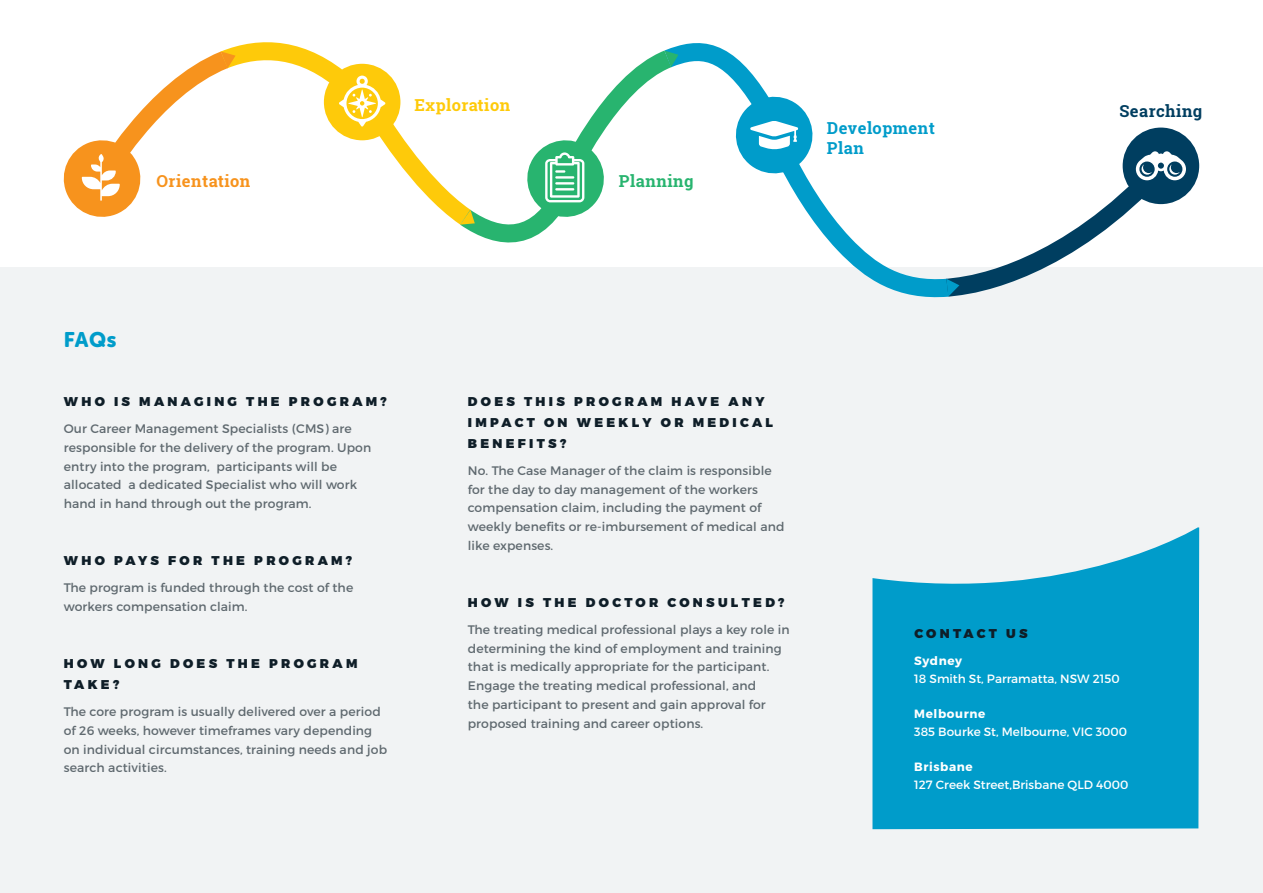
<style>
.page{position:relative;width:1263px;height:893px;background:#fff}
.page>*{position:absolute;margin:0;border:0;box-sizing:border-box;transform-origin:0 0}
.t1{font:21px "Museo Sans Rounded 900";color:#009cca}
.t2{font:700 16.5px "Roboto Slab";letter-spacing:.03em;color:#009cca}
.t3{font:700 16.5px "Roboto Slab";letter-spacing:.03em;color:#f7931d}
.t4{font:700 16.5px "Roboto Slab";letter-spacing:.03em;color:#feca0a}
.t5{font:700 16.5px "Roboto Slab";letter-spacing:.03em;color:#003e60}
.t6{font:700 16.5px "Roboto Slab";letter-spacing:.03em;color:#28b46f}
.t7{font:900 12.75px/21px "Montserrat";letter-spacing:.26em;color:#0f1e28}
.t8{font:12.3px/18.8px "Montserrat";letter-spacing:.01em;color:#5f696f}
.t9{font:12px "Montserrat";color:#fff}
.t10{font:700 12px "Montserrat";letter-spacing:.05em;color:#fff}
</style>
<div class="page">
<div style="left:0;top:268px;width:1263px;height:625px;background:#f1f3f4"></div>
<svg style="left:248px;top:45px;width:192px;height:164px"></svg>
<svg style="left:440px;top:43px;width:251px;height:200px"></svg>
<svg style="left:744px;top:178px;width:192px;height:120px"></svg>
<div style="left:1123px;top:128px;width:76px;height:76px;background:#003e60;border-radius:50%"></div>
<svg style="left:936px;top:141px;width:251px;height:157px"></svg>
<div style="left:324px;top:64px;width:76px;height:76px;background:#feca0a;border-radius:50%"></div>
<svg style="left:339px;top:76px;width:47px;height:51px"></svg>
<svg style="left:522px;top:135px;width:87px;height:87px"></svg>
<svg style="left:644px;top:46px;width:169px;height:132px"></svg>
<svg style="left:460px;top:210px;width:15px;height:15px"></svg>
<svg style="left:63px;top:43px;width:185px;height:174px"></svg>
<svg style="left:872px;top:527px;width:327px;height:302px;background:#23a8d0"></svg>
<p class="t3" style="left:156px;top:170px;width:95px">Orientation</p>
<p class="t4" style="left:415px;top:93px;width:97px">Exploration</p>
<p class="t6" style="left:619px;top:170px;width:76px">Planning</p>
<p class="t2" style="left:827px;top:117px;width:110px">Development</p>
<p class="t2" style="left:827px;top:136px;width:38px">Plan</p>
<p class="t5" style="left:1119px;top:99px;width:84px">Searching</p>
<p class="t1" style="left:64px;top:328px;width:54px">FAQs</p>
<p class="t7" style="left:64px;top:391px;width:324px">WHO IS MANAGING THE PROGRAM?</p>
<p class="t8" style="left:64px;top:419px;width:309px">Our Career Management Specialists (CMS) are responsible for the delivery of the program. Upon entry into the program, participants will be allocated a dedicated Specialist who will work hand in hand through out the program.</p>
<p class="t7" style="left:64px;top:550px;width:290px">WHO PAYS FOR THE PROGRAM?</p>
<p class="t8" style="left:64px;top:578px;width:291px">The program is funded through the cost of the workers compensation claim.</p>
<p class="t7" style="left:64px;top:653px;width:295px">HOW LONG DOES THE PROGRAM<br>TAKE?</p>
<p class="t8" style="left:64px;top:702px;width:325px">The core program is usually delivered over a period of 26 weeks, however timeframes vary depending on individual circumstances, training needs and job search activities.</p>
<p class="t7" style="left:468px;top:391px;width:307px">DOES THIS PROGRAM HAVE ANY<br>IMPACT ON WEEKLY OR MEDICAL<br>BENEFITS?</p>
<p class="t8" style="left:468px;top:461px;width:318px">No. The Case Manager of the claim is responsible for the day to day management of the workers compensation claim, including the payment of weekly benefits or re-imbursement of medical and like expenses.</p>
<p class="t7" style="left:468px;top:592px;width:318px">HOW IS THE DOCTOR CONSULTED?</p>
<p class="t8" style="left:468px;top:620px;width:323px">The treating medical professional plays a key role in determining the kind of employment and training that is medically appropriate for the participant.<br>Engage the treating medical professional, and<br>the participant to present and gain approval for proposed training and career options.</p>
<p class="t7" style="left:914px;top:623px;width:115px">CONTACT US</p>
<p class="t10" style="left:914px;top:653px;width:49px">Sydney</p>
<p class="t9" style="left:914px;top:671px;width:207px">18 Smith St, Parramatta, NSW 2150</p>
<p class="t10" style="left:914px;top:706px;width:73px">Melbourne</p>
<p class="t9" style="left:914px;top:724px;width:214px">385 Bourke St, Melbourne, VIC 3000</p>
<p class="t10" style="left:914px;top:759px;width:60px">Brisbane</p>
<p class="t9" style="left:914px;top:777px;width:216px">127 Creek Street,Brisbane QLD 4000</p>
</div>
